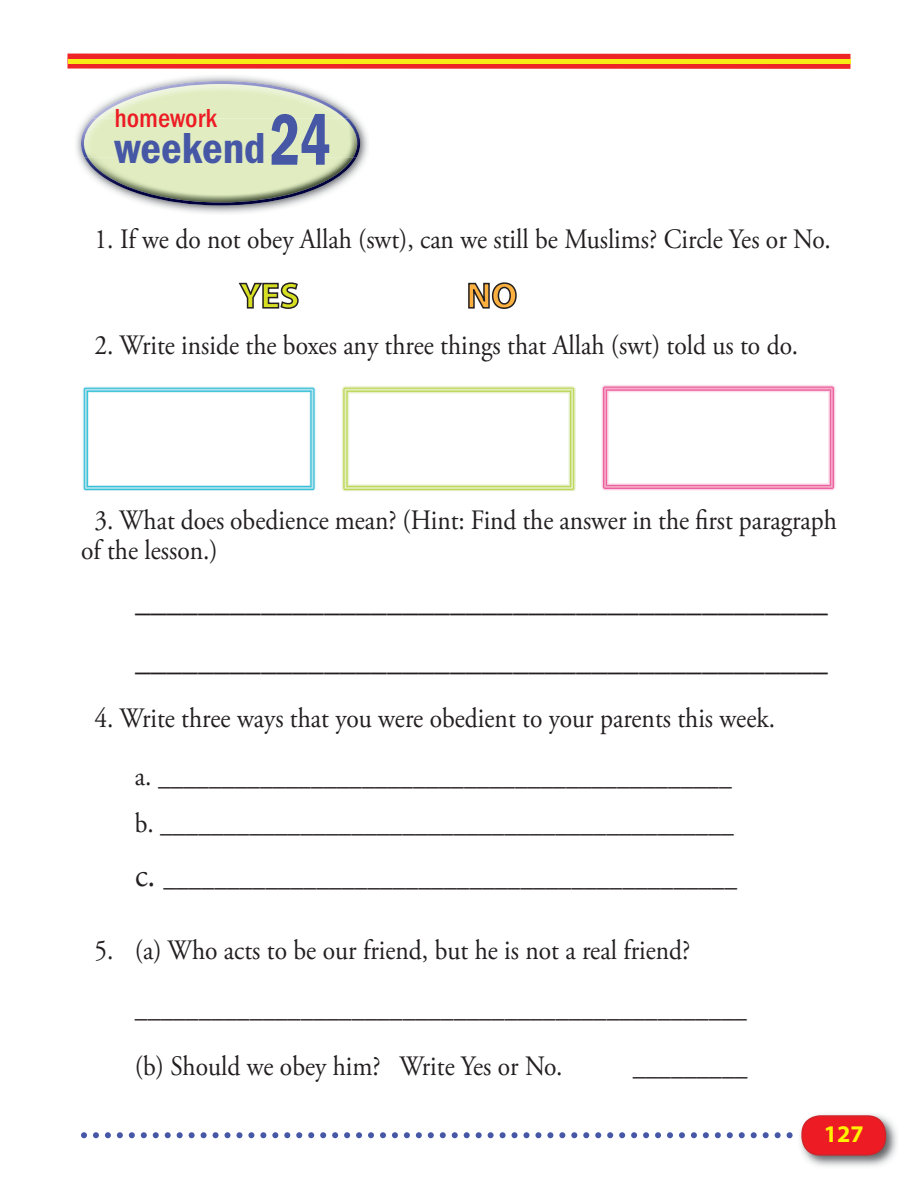
<style>
.page{position:relative;width:918px;height:1188px;background:#fff}
.page>*{position:absolute;margin:0;border:0;box-sizing:border-box;transform-origin:0 0}
.t1{font:600 condensed 45px "Franklin Gothic";color:#4657a6}
.t2{font:700 36px "Myriad Pro";color:#d7df23}
.t3{font:700 36px "Myriad Pro";color:#fbb03f}
.t4{font:34.65px/58.5px "Adobe Garamond Pro";color:#231f20;scale:.91 1}
.t5{font:28.05px/57.6px "Adobe Garamond Pro";color:#231f20;scale:.91 1}
.t6{font:500 condensed 27px "Franklin Gothic";color:#ed1c24}
.t7{font:700 24px "Myriad Pro";color:#fff200}
.s1{font-size:75px}
.s2{font-size:34.65px}
</style>
<div class="page">
<svg style="left:81px;top:1132px;width:712px;height:6px"></svg>
<img style="left:800px;top:1114px;width:97px;height:53px">
<svg style="left:801px;top:1115px;width:85px;height:41px;background:#e62d35"></svg>
<div style="left:68px;top:54px;width:782px;height:15px;background:#ee2526"></div>
<hr style="left:68px;top:59px;width:782px;height:4px;background:#f7ec15">
<img style="left:76px;top:76px;width:292px;height:138px">
<img style="left:84px;top:118px;width:273px;height:88px">
<img style="left:92px;top:81px;width:257px;height:37px">
<img style="left:344px;top:118px;width:16px;height:39px">
<img style="left:81px;top:118px;width:16px;height:39px">
<svg style="left:238px;top:282px;width:61px;height:27px"></svg>
<svg style="left:468px;top:282px;width:49px;height:27px"></svg>
<svg style="left:83px;top:387px;width:232px;height:104px"></svg>
<svg style="left:342px;top:386px;width:234px;height:105px"></svg>
<svg style="left:601px;top:385px;width:235px;height:106px"></svg>
<p class="t6" style="left:114px;top:102px;width:104px">homework</p>
<h1 class="t1" style="left:114px;top:121px;width:218px">weekend<span class="s1">24</span></h1>
<p class="t5" style="left:94px;top:212px;width:811px">1. If we do not obey Allah (swt), can we still be Muslims? Circle Yes or No.</p>
<p class="t2" style="left:240px;top:274px;width:61px">YES</p>
<p class="t3" style="left:467px;top:274px;width:52px">NO</p>
<p class="t5" style="left:94px;top:319px;width:775px">2. Write inside the boxes any three things that Allah (swt) told us to do.</p>
<p class="t5" style="left:81px;top:507px;width:832px;line-height:30.6px;text-indent:13px">3. What does obedience mean? (Hint: Find the answer in the first paragraph of the lesson.)</p>
<p class="t4" style="left:135px;top:573px;width:763px">____________________________________________ ____________________________________________</p>
<p class="t5" style="left:94px;top:692px;width:749px;text-align:center">4. Write three ways that you were obedient to your parents this week. a. _____________________________________________</p>
<p class="t5" style="left:135px;top:798px;width:663px;line-height:54px">b. _____________________________________________ <span class="s2">c.</span> _____________________________________________</p>
<p class="t5" style="left:135px;top:924px;width:674px;text-indent:-40px">5. (a) Who acts to be our friend, but he is not a real friend? ________________________________________________ (b) Should we obey him? Write Yes or No.</p>
<p class="t5" style="left:633px;top:1039px;width:128px">_________</p>
<p class="t7" style="left:824px;top:1120px;width:41px">127</p>
</div>
